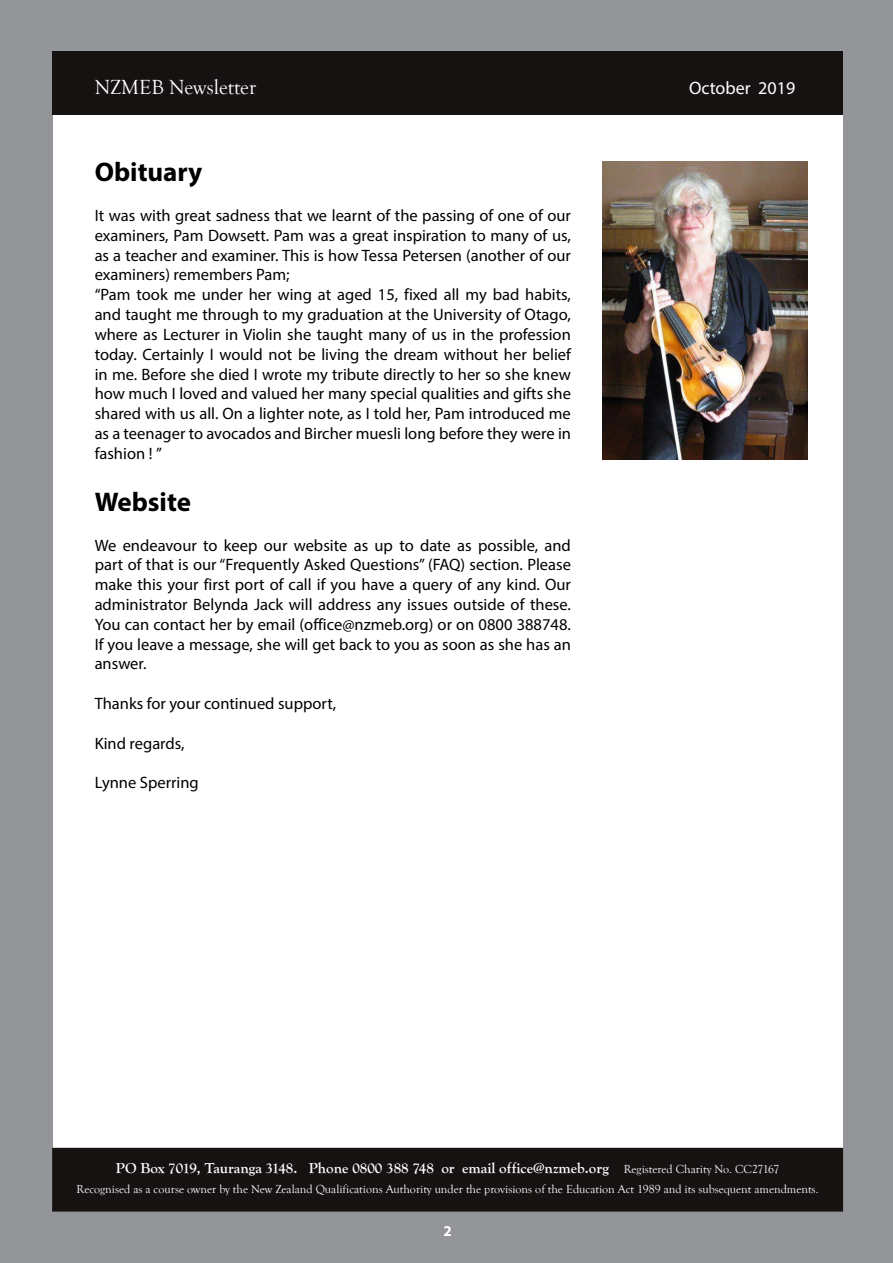
<style>
.page{position:relative;width:893px;height:1263px;background:#939598}
.page>*{position:absolute;margin:0;border:0;box-sizing:border-box;transform-origin:0 0}
.Paragraph_Style_2{font:700 27px "Myriad Pro";color:#000}
.Text{font:700 27px "Myriad Pro";color:#000}
.t1{font:21px "Goudy Old Style T";color:#fff}
.t2{font:18px "Myriad Pro";color:#fff}
.Text-2{font:16.5px/19.8px "Myriad Pro";color:#000;text-align:justify}
.t3{font:700 15px "Goudy Old Style T";color:#fff}
.t4{font:700 15px "Myriad Pro";color:#fff}
.t5{font:12px "Goudy Old Style T";color:#fff}
.s1{font-weight:400;font-size:12px}
</style>
<div class="page">
<div style="left:53px;top:51px;width:789px;height:1160px;background:#fff"></div>
<div style="left:52px;top:51px;width:791px;height:63px;background:#161212"></div>
<div style="left:52px;top:1148px;width:791px;height:63px;background:#161212"></div>
<img style="left:603px;top:162px;width:205px;height:297px">
<p class="t1" style="left:95px;top:76px;width:163px">NZMEB Newsletter</p>
<p class="t2" style="left:689px;top:77px;width:108px">October 2019</p>
<p class="Paragraph_Style_2" style="left:95px;top:155px;width:109px">Obituary</p>
<p class="Text-2" style="left:95px;top:205px;width:478px">It was with great sadness that we learnt of the passing of one of our examiners, Pam Dowsett. Pam was a great inspiration to many of us, as a teacher and examiner. This is how Tessa Petersen (another of our examiners) remembers Pam;</p>
<p class="Text-2" style="left:95px;top:285px;width:478px">“Pam took me under her wing at aged 15, fixed all my bad habits, and taught me through to my graduation at the University of Otago, where as Lecturer in Violin she taught many of us in the profession today. Certainly I would not be living the dream without her belief in me. Before she died I wrote my tribute directly to her so she knew how much I loved and valued her many special qualities and gifts she shared with us all. On a lighter note, as I told her, Pam introduced me as a teenager to avocados and Bircher muesli long before they were in fashion ! ”</p>
<p class="Text" style="left:95px;top:484px;width:98px">Website</p>
<p class="Text-2" style="left:95px;top:535px;width:478px">We endeavour to keep our website as up to date as possible, and part of that is our “Frequently Asked Questions” (FAQ) section. Please make this your first port of call if you have a query of any kind. Our administrator Belynda Jack will address any issues outside of these.<br>You can contact her by email (office@nzmeb.org) or on 0800 388748.<br>If you leave a message, she will get back to you as soon as she has an answer.</p>
<p class="Text-2" style="left:95px;top:693px;width:243px">Thanks for your continued support,</p>
<p class="Text-2" style="left:95px;top:733px;width:91px">Kind regards,</p>
<p class="Text-2" style="left:95px;top:772px;width:106px">Lynne Sperring</p>
<p class="t3" style="left:116px;top:1159px;width:665px">PO Box 7019, Tauranga 3148. Phone 0800 388 748 or email office@nzmeb.org <span class="s1">Registered Charity No. CC27167</span></p>
<p class="t5" style="left:77px;top:1182px;width:743px">Recognised as a course owner by the New Zealand Qualifications Authority under the provisions of the Education Act 1989 and its subsequent amendments.</p>
<p class="t4" style="left:443px;top:1221px;width:10px">2</p>
</div>
